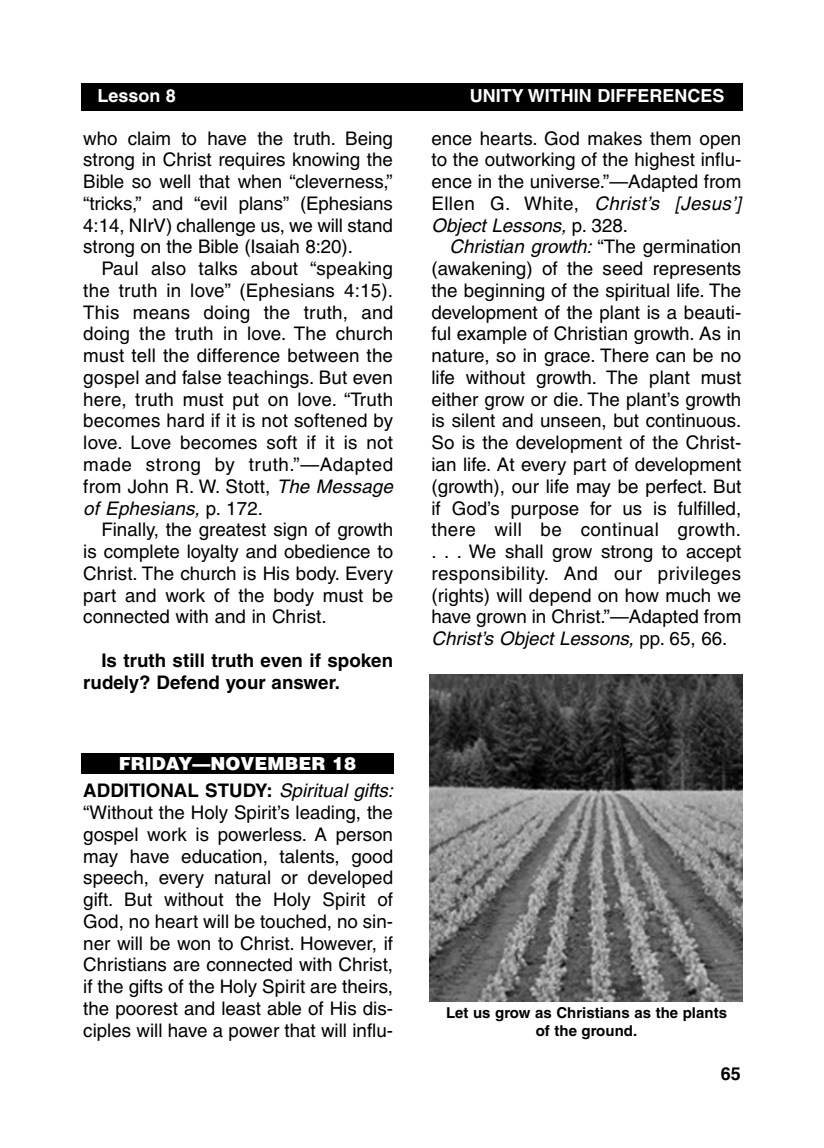
<style>
.page{position:relative;width:824px;height:1148px;background:#fff}
.page>*{position:absolute;margin:0;border:0;box-sizing:border-box;transform-origin:0 0}
.t1{font:18.75px/21.8px "Helvetica";color:#000;text-align:justify}
.t2{font:700 18.75px/21.8px "Helvetica";color:#000}
.t3{font:700 18px "Helvetica";color:#fff}
.t4{font:900 18px "Helvetica";color:#fff}
.t5{font:700 18px "Helvetica";color:#000}
.t6{font:700 15px/18px "Helvetica";color:#000;text-align:center}
.s1{font-style:italic}
.s2{font-weight:700}
</style>
<div class="page">
<div style="left:81px;top:83px;width:662px;height:27px;background:#000"></div>
<div style="left:81px;top:753px;width:313px;height:20px;background:#000"></div>
<img style="left:430px;top:674px;width:312px;height:327px">
<p class="t3" style="left:97px;top:89px;width:80px">Lesson 8</p>
<p class="t3" style="left:469px;top:89px;width:256px">UNITY WITHIN DIFFERENCES</p>
<p class="t1" style="left:83px;top:129px;width:311px">who claim to have the truth. Being strong in Christ requires knowing the Bible so well that when “cleverness,” “tricks,” and “evil plans” (Ephesians 4:14, NIrV) challenge us, we will stand strong on the Bible (Isaiah 8:20).</p>
<p class="t1" style="left:83px;top:259px;width:311px;text-indent:18px">Paul also talks about “speaking the truth in love” (Ephesians 4:15).<br>This means doing the truth, and doing the truth in love. The church must tell the difference between the gospel and false teachings. But even here, truth must put on love. “Truth becomes hard if it is not softened by love. Love becomes soft if it is not made strong by truth.”—Adapted from John R. W. Stott, <span class="s1">The Message of Ephesians,</span> p. 172.</p>
<p class="t1" style="left:83px;top:520px;width:311px;text-indent:18px">Finally, the greatest sign of growth is complete loyalty and obedience to Christ. The church is His body. Every part and work of the body must be connected with and in Christ.</p>
<p class="t2" style="left:83px;top:651px;width:311px;text-indent:18px">Is truth still truth even if spoken rudely? Defend your answer.</p>
<p class="t1" style="left:431px;top:129px;width:311px">ence hearts. God makes them open to the outworking of the highest influ&shy;ence in the universe.”—Adapted from Ellen G. White, <span class="s1">Christ’s [Jesus’] Object Lessons,</span> p. 328.</p>
<p class="t1" style="left:431px;top:238px;width:311px;text-indent:18px"><span class="s1">Christian growth:</span> “The germination (awakening) of the seed represents the beginning of the spiritual life. The development of the plant is a beauti&shy;ful example of Christian growth. As in nature, so in grace. There can be no life without growth. The plant must either grow or die. The plant’s growth is silent and unseen, but continuous.<br>So is the development of the Christ&shy;ian life. At every part of development (growth), our life may be perfect. But if God’s purpose for us is fulfilled, there will be continual growth. . . . We shall grow strong to accept responsibility. And our privileges (rights) will depend on how much we have grown in Christ.”—Adapted from <span class="s1">Christ’s Object Lessons,</span> pp. 65, 66.</p>
<p class="t4" style="left:119px;top:753px;width:239px">FRIDAY—NOVEMBER 18</p>
<p class="t1" style="left:83px;top:781px;width:311px"><span class="s2">ADDITIONAL STUDY:</span> <span class="s1">Spiritual gifts: </span>“Without the Holy Spirit’s leading, the gospel work is powerless. A person may have education, talents, good speech, every natural or developed gift. But without the Holy Spirit of God, no heart will be touched, no sin&shy;ner will be won to Christ. However, if Christians are connected with Christ, if the gifts of the Holy Spirit are theirs, the poorest and least able of His dis&shy;ciples will have a power that will influ-</p>
<p class="t6" style="left:446px;top:1005px;width:282px">Let us grow as Christians as the plants of the ground.</p>
<p class="t5" style="left:720px;top:1066px;width:22px">65</p>
</div>
